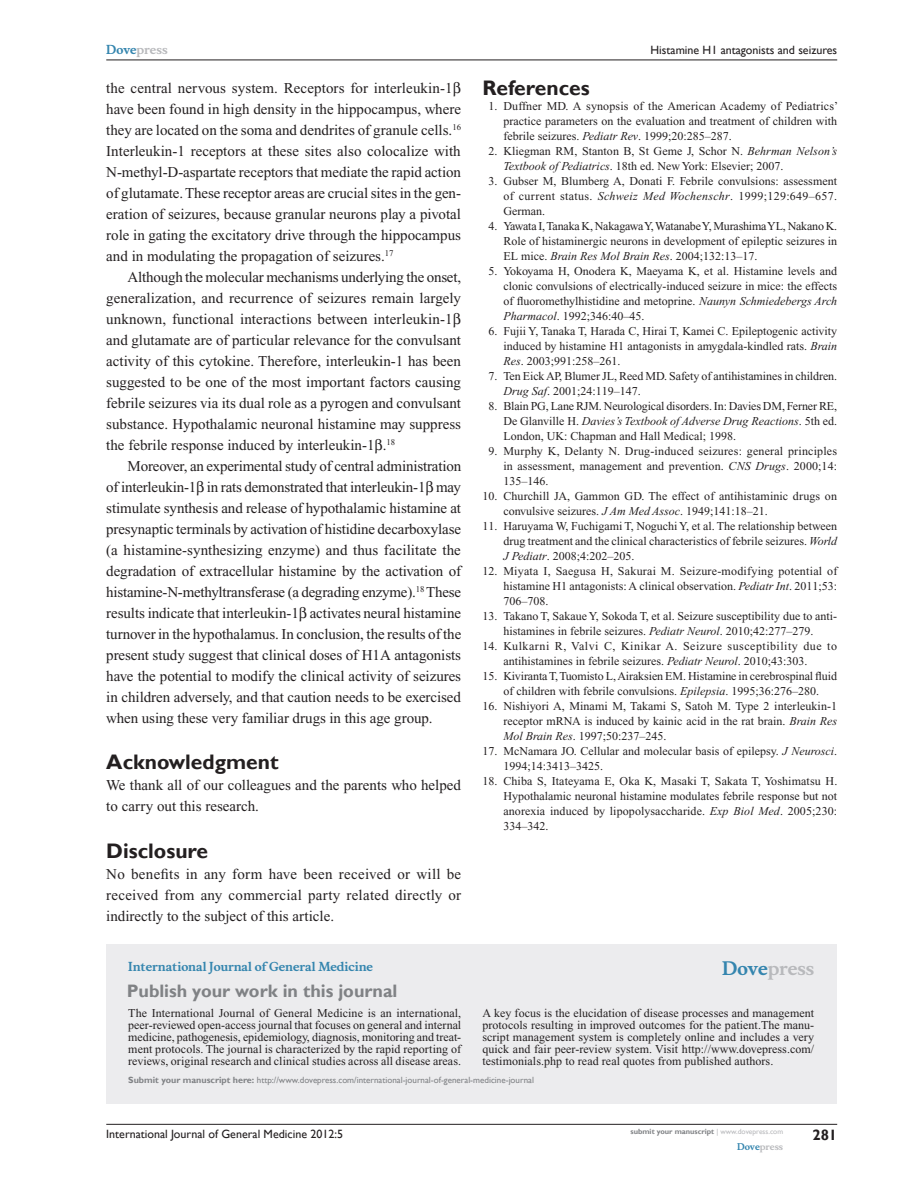
<style>
.page{position:relative;width:918px;height:1188px;background:#fff}
.page>*{position:absolute;margin:0;border:0;box-sizing:border-box;transform-origin:0 0}
.t1{font:700 21px "Gill Sans";color:#231f20}
.t2{font:700 18px "Gill Sans";color:#808285}
.t3{font:700 18px "Musee";color:#b8b9bc}
.t4{font:15px/21px "Times New Roman";color:#231f20}
.t5{font:700 15px "Gill Sans";color:#231f20}
.t6{font:12px/15px "Times New Roman";color:#231f20;text-align:justify}
.t7{font:12px/15px "Times New Roman";letter-spacing:.04em;color:#231f20}
.t8{font:12px "Gill Sans";color:#231f20}
.t9{font:700 12px "Musee";color:#3485ae}
.t10{font:700 12px "Musee";color:#b8b9bc}
.t11{font:9px "Gill Sans";color:#808285}
.t12{font:700 9px "Musee";color:#b8b9bc}
.t13{font:700 7.5px "Gill Sans";color:#808285}
.s1{color:#3485ae}
.s2{font-style:italic}
.s3{font-weight:700}
.s4{font-weight:400;color:#b8b9bc}
</style>
<div class="page">
<div style="left:106px;top:944px;width:731px;height:159px;background:#ececee"></div>
<hr style="left:106px;top:1124px;width:731px;height:1px;background:#231f20">
<hr style="left:106px;top:60px;width:731px;height:1px;background:#231f20">
<p class="t10" style="left:106px;top:43px;width:63px"><span class="s1">Dove</span>press</p>
<p class="t8" style="left:651px;top:43px;width:188px">Histamine H1 antagonists and seizures</p>
<p class="t4" style="left:106px;top:77px;width:356px">the central nervous system. Receptors for interleukin-1 have been found in high density in the hippocampus, where they are located on the soma and dendrites of granule cells.<sup>16<br></sup>Interleukin-1 receptors at these sites also colocalize with N-methyl-D-aspartate receptors that mediate the rapid action of glutamate. These receptor areas are crucial sites in the gen&shy;eration of seizures, because granular neurons play a pivotal role in gating the excitatory drive through the hippocampus and in modulating the propagation of seizures.<sup>17</sup></p>
<p class="t4" style="left:106px;top:266px;width:356px;text-indent:21px">Although the molecular mechanisms underlying the onset, generalization, and recurrence of seizures remain largely unknown, functional interactions between interleukin-1 and glutamate are of particular relevance for the convulsant activity of this cytokine. Therefore, interleukin-1 has been suggested to be one of the most important factors causing febrile seizures via its dual role as a pyrogen and convulsant substance. Hypothalamic neuronal histamine may suppress the febrile response induced by interleukin-1 .<sup>18</sup></p>
<p class="t4" style="left:106px;top:455px;width:357px;text-align:justify;text-indent:21px">Moreover, an experimental study of central administration of interleukin-1 in rats demonstrated that interleukin-1 may stimulate synthesis and release of hypothalamic histamine at presynaptic terminals by activation of histidine decarboxylase (a histamine-synthesizing enzyme) and thus facilitate the degradation of extracellular histamine by the activation of histamine-N-methyltransferase (a degrading enzyme).<sup>18</sup> These results indicate that interleukin-1 activates neural histamine turnover in the hypothalamus. In conclusion, the results of the present study suggest that clinical doses of H1A antagonists have the potential to modify the clinical activity of seizures in children adversely, and that caution needs to be exercised when using these very familiar drugs in this age group.</p>
<h1 class="t1" style="left:106px;top:749px;width:174px">Acknowledgment</h1>
<p class="t4" style="left:106px;top:775px;width:356px">We thank all of our colleagues and the parents who helped to carry out this research.</p>
<h1 class="t1" style="left:106px;top:838px;width:103px">Disclosure</h1>
<p class="t4" style="left:106px;top:863px;width:357px;text-align:justify">No benefits in any form have been received or will be received from any commercial party related directly or indirectly to the subject of this article.</p>
<h1 class="t1" style="left:482px;top:76px;width:109px">References</h1>
<p class="t6" style="left:503px;top:99px;width:336px;text-indent:-15px">1. Duffner MD. A synopsis of the American Academy of Pediatrics’ practice parameters on the evaluation and treatment of children with febrile seizures. <span class="s2">Pediatr Rev</span>. 1999;20:285–287.</p>
<p class="t6" style="left:503px;top:144px;width:335px;text-indent:-15px">2. Kliegman RM, Stanton B, St Geme J, Schor N. <span class="s2">Behrman Nelson’s<br>Textbook of Pediatrics</span>. 18th ed. New York: Elsevier; 2007.</p>
<p class="t6" style="left:503px;top:174px;width:335px;text-indent:-15px">3. Gubser M, Blumberg A, Donati F. Febrile convulsions: assessment of current status. <span class="s2">Schweiz Med Wochenschr</span>. 1999;129:649–657.<br>German.</p>
<p class="t6" style="left:503px;top:219px;width:335px;text-indent:-15px">4. Yawata I, Tanaka K, Nakagawa Y, Watanabe Y, Murashima YL, Nakano K.<br>Role of histaminergic neurons in development of epileptic seizures in EL mice. <span class="s2">Brain Res Mol Brain Res</span>. 2004;132:13–17.</p>
<p class="t6" style="left:503px;top:264px;width:335px;text-indent:-15px">5. Yokoyama H, Onodera K, Maeyama K, et al. Histamine levels and clonic convulsions of electrically-induced seizure in mice: the effects of fluoromethylhistidine and metoprine. <span class="s2">Naunyn Schmiedebergs Arch Pharmacol</span>. 1992;346:40–45.</p>
<p class="t6" style="left:503px;top:324px;width:335px;text-indent:-15px">6. Fujii Y, Tanaka T, Harada C, Hirai T, Kamei C. Epileptogenic activity induced by histamine H1 antagonists in amygdala-kindled rats. <span class="s2">Brain Res</span>. 2003;991:258–261.</p>
<p class="t6" style="left:503px;top:369px;width:335px;text-indent:-15px">7. Ten Eick AP, Blumer JL, Reed MD. Safety of antihistamines in children.<br><span class="s2">Drug Saf</span>. 2001;24:119–147.</p>
<p class="t6" style="left:503px;top:399px;width:335px;text-indent:-15px">8. Blain PG, Lane RJM. Neurological disorders. In: Davies DM, Ferner RE, De Glanville H. <span class="s2">Davies’s Textbook of Adverse Drug Reactions</span>. 5th ed.<br>London, UK: Chapman and Hall Medical; 1998.</p>
<p class="t6" style="left:503px;top:444px;width:335px;text-indent:-15px">9. Murphy K, Delanty N. Drug-induced seizures: general principles in assessment, management and prevention. <span class="s2">CNS Drugs</span>. 2000;14:<br>135–146.</p>
<p class="t6" style="left:503px;top:489px;width:335px;text-indent:-21px">10. Churchill JA, Gammon GD. The effect of antihistaminic drugs on convulsive seizures. <span class="s2">J Am Med Assoc</span>. 1949;141:18–21.</p>
<p class="t6" style="left:503px;top:519px;width:335px;text-indent:-21px">11. Haruyama W, Fuchigami T, Noguchi Y, et al. The relationship between drug treatment and the clinical characteristics of febrile seizures. <span class="s2">World J Pediatr</span>. 2008;4:202–205.</p>
<p class="t6" style="left:503px;top:564px;width:336px;text-indent:-21px">12. Miyata I, Saegusa H, Sakurai M. Seizure-modifying potential of histamine H1 antagonists: A clinical observation. <span class="s2">Pediatr Int</span>. 2011;53:<br>706–708.</p>
<p class="t6" style="left:482px;top:609px;width:356px;text-align:center">13. Takano T, Sakaue Y, Sokoda T, et al. Seizure susceptibility due to anti&shy;histamines in febrile seizures. <span class="s2">Pediatr Neurol</span>. 2010;42:277–279.</p>
<p class="t7" style="left:503px;top:639px;width:335px;text-indent:-21px">14. Kulkarni R, Valvi C, Kinikar A. Seizure susceptibility due to antihistamines in febrile seizures. <span class="s2">Pediatr Neurol</span>. 2010;43:303.</p>
<p class="t6" style="left:482px;top:669px;width:356px;text-align:center">15. Kiviranta T, Tuomisto L, Airaksien EM. Histamine in cerebrospinal fluid of children with febrile convulsions. <span class="s2">Epilepsia</span>. 1995;36:276–280.</p>
<p class="t6" style="left:503px;top:699px;width:335px;text-indent:-21px">16. Nishiyori A, Minami M, Takami S, Satoh M. Type 2 interleukin-1 receptor mRNA is induced by kainic acid in the rat brain. <span class="s2">Brain Res Mol Brain Res</span>. 1997;50:237–245.</p>
<p class="t6" style="left:503px;top:744px;width:335px;text-indent:-21px">17. McNamara JO. Cellular and molecular basis of epilepsy. <span class="s2">J Neurosci</span>.<br>1994;14:3413–3425.</p>
<p class="t6" style="left:503px;top:774px;width:335px;text-indent:-21px">18. Chiba S, Itateyama E, Oka K, Masaki T, Sakata T, Yoshimatsu H.<br>Hypothalamic neuronal histamine modulates febrile response but not anorexia induced by lipopolysaccharide. <span class="s2">Exp Biol Med</span>. 2005;230:<br>334–342.</p>
<p class="t9" style="left:128px;top:959px;width:246px">International Journal of General Medicine</p>
<h2 class="t2" style="left:127px;top:980px;width:272px">Publish your work in this journal</h2>
<h2 class="t3" style="left:722px;top:958px;width:94px"><span class="s1">Dove</span>press</h2>
<p class="t6" style="left:128px;top:1007px;width:335px;line-height:12px">The International Journal of General Medicine is an international, peer-reviewed open-access journal that focuses on general and internal medicine, pathogenesis, epidemiology, diagnosis, monitoring and treat&shy;ment protocols. The journal is characterized by the rapid reporting of reviews, original research and clinical studies across all disease areas.</p>
<p class="t6" style="left:482px;top:1007px;width:333px;line-height:12px">A key focus is the elucidation of disease processes and management protocols resulting in improved outcomes for the patient.The manu&shy;script management system is completely online and includes a very quick and fair peer-review system. Visit http://www.dovepress.com/ testimonials.php to read real quotes from published authors.</p>
<p class="t11" style="left:128px;top:1075px;width:407px"><span class="s3">Submit your manuscript here:</span> http://www.dovepress.com/international-journal-of-general-medicine-journal</p>
<p class="t8" style="left:106px;top:1127px;width:238px">International Journal of General Medicine 2012:5</p>
<p class="t13" style="left:631px;top:1127px;width:154px">submit your manuscript <span class="s4">| www.dovepress.com</span></p>
<p class="t12" style="left:737px;top:1141px;width:48px"><span class="s1">Dove</span>press</p>
<p class="t5" style="left:812px;top:1126px;width:26px">281</p>
</div>
